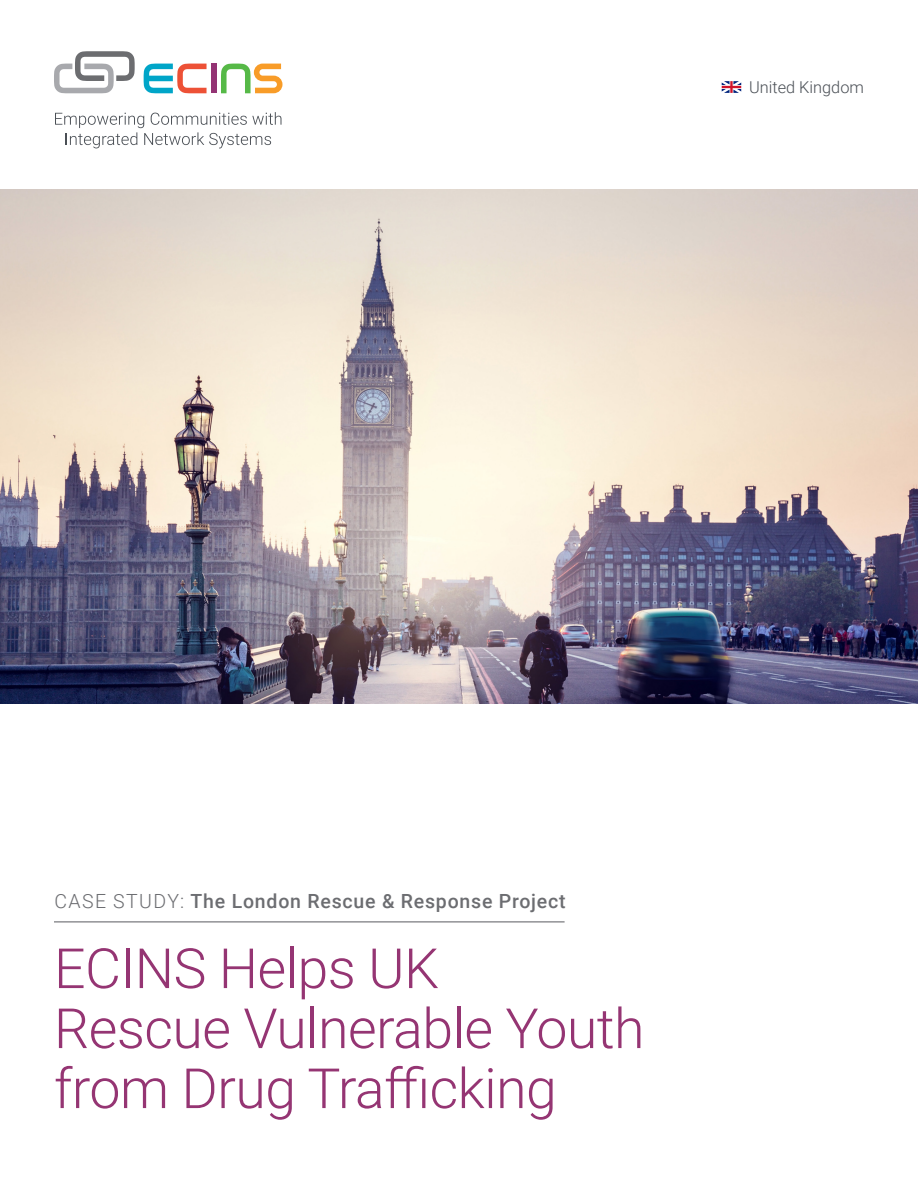
<style>
.page{position:relative;width:918px;height:1188px;background:#fff}
.page>*{position:absolute;margin:0;border:0;box-sizing:border-box;transform-origin:0 0}
.t1{font:300 55.5px/60px "Roboto";letter-spacing:-.01em;color:#953573}
.t2{font:500 19.5px "Roboto";letter-spacing:.04em;color:#6c6d71}
.Bullets{font:300 16.35px "Roboto";color:#4a4f55}
.s1{font-weight:300}
</style>
<div class="page">
<img style="left:0;top:189px;width:918px;height:514px">
<hr style="left:54px;top:921px;width:511px;height:1px;background:#6c6d71">
<svg style="left:55px;top:112px;width:226px;height:36px"></svg>
<div style="left:211px;top:64px;width:6px;height:29px;background:#943374"></div>
<svg style="left:54px;top:51px;width:81px;height:42px"></svg>
<svg style="left:144px;top:64px;width:63px;height:29px"></svg>
<svg style="left:221px;top:64px;width:61px;height:29px"></svg>
<svg style="left:722px;top:81px;width:19px;height:12px"></svg>
<p class="Bullets" style="left:749px;top:76px;width:116px">United Kingdom</p>
<h2 class="t2" style="left:54px;top:887px;width:513px"><span class="s1">CASE STUDY:</span> The London Rescue &amp; Response Project</h2>
<h2 class="t1" style="left:54px;top:936px;width:592px">ECINS Helps UK<br>Rescue Vulnerable Youth from Drug Trafficking</h2>
</div>
